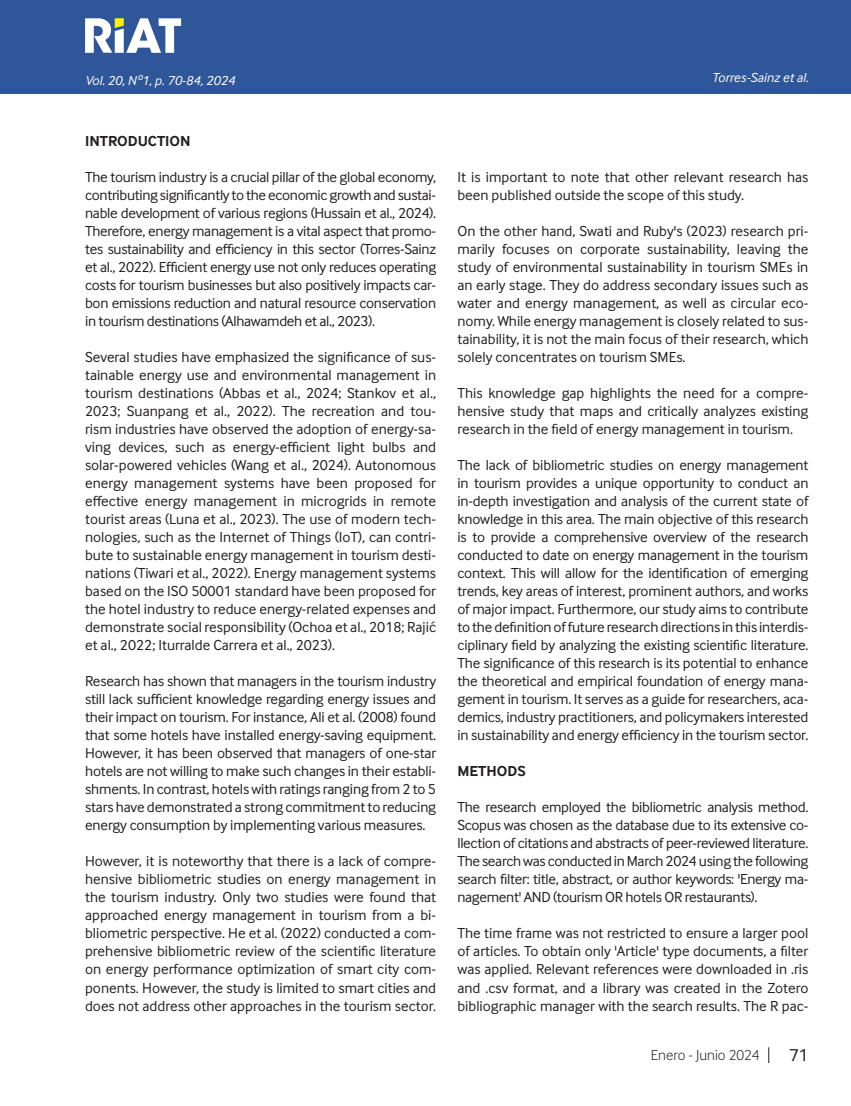
<style>
.page{position:relative;width:851px;height:1106px;background:#fff}
.page>*{position:absolute;margin:0;border:0;box-sizing:border-box;transform-origin:0 0}
.t1{font:18px "Inter Face";color:#231f20}
.Cuerpo_de_Texto{font:15px/18px "Inter Face";color:#231f20;text-align:justify}
.Cuerpo_de_Texto-2{font:700 15px "Inter Face";color:#231f20}
.t2{font:300 15px "Inter Face";color:#231f20}
.Cuño_de_pagina{font:italic 13.5px "Inter Face";color:#fff}
</style>
<div class="page">
<div style="left:0;top:0;width:850px;height:94px;background:#2f5699"></div>
<svg style="left:768px;top:1047px;width:1px;height:16px"></svg>
<svg style="left:85px;top:18px;width:96px;height:35px"></svg>
<p class="Cuño_de_pagina" style="left:85px;top:72px;width:151px">Vol. 20, Nº1, p. 70-84, 2024</p>
<p class="Cuño_de_pagina" style="left:711px;top:70px;width:98px">Torres-Sainz et al.</p>
<p class="Cuerpo_de_Texto-2" style="left:85px;top:132px;width:107px">INTRODUCTION</p>
<p class="Cuerpo_de_Texto" style="left:85px;top:168px;width:352px">The tourism industry is a crucial pillar of the global economy, contributing significantly to the economic growth and sustai&shy;nable development of various regions (Hussain et al., 2024).<br>Therefore, energy management is a vital aspect that promo&shy;tes sustainability and efficiency in this sector (Torres-Sainz et al., 2022). Efficient energy use not only reduces operating costs for tourism businesses but also positively impacts car&shy;bon emissions reduction and natural resource conservation in tourism destinations (Alhawamdeh et al., 2023).</p>
<p class="Cuerpo_de_Texto" style="left:85px;top:348px;width:352px">Several studies have emphasized the significance of sus&shy;tainable energy use and environmental management in tourism destinations (Abbas et al., 2024; Stankov et al., 2023; Suanpang et al., 2022). The recreation and tou&shy;rism industries have observed the adoption of energy-sa&shy;ving devices, such as energy-efficient light bulbs and solar-powered vehicles (Wang et al., 2024). Autonomous energy management systems have been proposed for effective energy management in microgrids in remote tourist areas (Luna et al., 2023). The use of modern tech&shy;nologies, such as the Internet of Things (IoT), can contri&shy;bute to sustainable energy management in tourism desti&shy;nations (Tiwari et al., 2022). Energy management systems based on the ISO 50001 standard have been proposed for the hotel industry to reduce energy-related expenses and demonstrate social responsibility (Ochoa et al., 2018; Rajić et al., 2022; Iturralde Carrera et al., 2023).</p>
<p class="Cuerpo_de_Texto" style="left:85px;top:672px;width:352px">Research has shown that managers in the tourism industry still lack sufficient knowledge regarding energy issues and their impact on tourism. For instance, Ali et al. (2008) found that some hotels have installed energy-saving equipment.<br>However, it has been observed that managers of one-star hotels are not willing to make such changes in their establi&shy;shments. In contrast, hotels with ratings ranging from 2 to 5 stars have demonstrated a strong commitment to reducing energy consumption by implementing various measures.</p>
<p class="Cuerpo_de_Texto" style="left:85px;top:852px;width:352px">However, it is noteworthy that there is a lack of compre&shy;hensive bibliometric studies on energy management in the tourism industry. Only two studies were found that approached energy management in tourism from a bi&shy;bliometric perspective. He et al. (2022) conducted a com&shy;prehensive bibliometric review of the scientific literature on energy performance optimization of smart city com&shy;ponents. However, the study is limited to smart cities and does not address other approaches in the tourism sector.</p>
<p class="Cuerpo_de_Texto" style="left:457px;top:168px;width:352px">It is important to note that other relevant research has been published outside the scope of this study.</p>
<p class="Cuerpo_de_Texto" style="left:457px;top:222px;width:352px">On the other hand, Swati and Ruby's (2023) research pri&shy;marily focuses on corporate sustainability, leaving the study of environmental sustainability in tourism SMEs in an early stage. They do address secondary issues such as water and energy management, as well as circular eco&shy;nomy. While energy management is closely related to sus&shy;tainability, it is not the main focus of their research, which solely concentrates on tourism SMEs.</p>
<p class="Cuerpo_de_Texto" style="left:457px;top:384px;width:352px">This knowledge gap highlights the need for a compre&shy;hensive study that maps and critically analyzes existing research in the field of energy management in tourism.</p>
<p class="Cuerpo_de_Texto" style="left:457px;top:456px;width:352px">The lack of bibliometric studies on energy management in tourism provides a unique opportunity to conduct an in-depth investigation and analysis of the current state of knowledge in this area. The main objective of this research is to provide a comprehensive overview of the research conducted to date on energy management in the tourism context. This will allow for the identification of emerging trends, key areas of interest, prominent authors, and works of major impact. Furthermore, our study aims to contribute to the definition of future research directions in this interdis&shy;ciplinary field by analyzing the existing scientific literature.<br>The significance of this research is its potential to enhance the theoretical and empirical foundation of energy mana&shy;gement in tourism. It serves as a guide for researchers, aca&shy;demics, industry practitioners, and policymakers interested in sustainability and energy efficiency in the tourism sector.</p>
<p class="Cuerpo_de_Texto-2" style="left:457px;top:762px;width:70px">METHODS</p>
<p class="Cuerpo_de_Texto" style="left:457px;top:798px;width:352px">The research employed the bibliometric analysis method.<br>Scopus was chosen as the database due to its extensive co&shy;llection of citations and abstracts of peer-reviewed literature.<br>The search was conducted in March 2024 using the following search filter: title, abstract, or author keywords: 'Energy ma&shy;nagement' AND (tourism OR hotels OR restaurants).</p>
<p class="Cuerpo_de_Texto" style="left:457px;top:924px;width:352px">The time frame was not restricted to ensure a larger pool of articles. To obtain only 'Article' type documents, a filter was applied. Relevant references were downloaded in .ris and .csv format, and a library was created in the Zotero bibliographic manager with the search results. The R pac-</p>
<p class="t2" style="left:651px;top:1046px;width:110px">Enero - Junio 2024</p>
<p class="t1" style="left:789px;top:1045px;width:21px">71</p>
</div>
